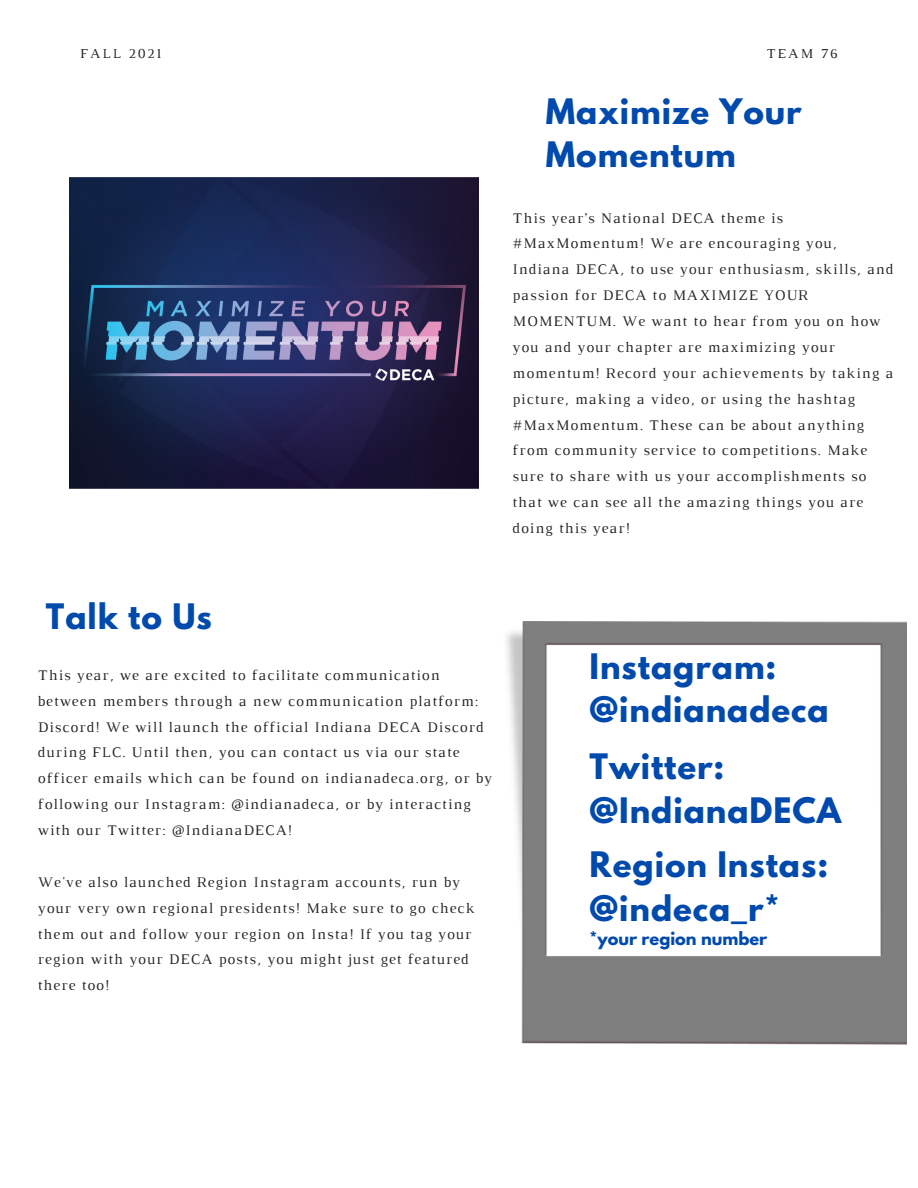
<style>
.page{position:relative;width:918px;height:1188px;background:#fff}
.page>*{position:absolute;margin:0;border:0;box-sizing:border-box;transform-origin:0 0}
.t1{font:700 31.2px/43.3px "League Spartan";letter-spacing:.03em;color:#004aad}
.t2{font:700 16.2px "League Spartan";color:#004aad}
.t3{font:15px/25.8px "Luthier";letter-spacing:.07em;color:#222}
.t4{font:13.95px "Luthier";letter-spacing:.14em;color:#222}
</style>
<div class="page">
<img style="left:506px;top:621px;width:400px;height:423px">
<img style="left:69px;top:178px;width:410px;height:310px">
<p class="t4" style="left:80px;top:49px;width:82px">FALL 2021</p>
<p class="t4" style="left:766px;top:49px;width:73px">TEAM 76</p>
<p class="t1" style="left:546px;top:94px;width:257px">Maximize Your<br>Momentum</p>
<p class="t3" style="left:513px;top:206px;width:382px">This year’s National DECA theme is #MaxMomentum! We are encouraging you, Indiana DECA, to use your enthusiasm, skills, and passion for DECA to MAXIMIZE YOUR MOMENTUM. We want to hear from you on how you and your chapter are maximizing your momentum! Record your achievements by taking a picture, making a video, or using the hashtag #MaxMomentum. These can be about anything from community service to competitions. Make sure to share with us your accomplishments so that we can see all the amazing things you are doing this year!</p>
<p class="t1" style="left:46px;top:599px;width:167px">Talk to Us</p>
<p class="t3" style="left:38px;top:663px;width:456px">This year, we are excited to facilitate communication between members through a new communication platform:<br>Discord! We will launch the official Indiana DECA Discord during FLC. Until then, you can contact us via our state officer emails which can be found on indianadeca.org, or by following our Instagram: @indianadeca, or by interacting with our Twitter: @IndianaDECA!</p>
<p class="t3" style="left:38px;top:870px;width:438px">We've also launched Region Instagram accounts, run by your very own regional presidents! Make sure to go check them out and follow your region on Insta! If you tag your region with your DECA posts, you might just get featured there too!</p>
<p class="t1" style="left:590px;top:648px;width:188px">Instagram:</p>
<p class="t1" style="left:590px;top:692px;width:241px">@indianadeca</p>
<p class="t1" style="left:590px;top:749px;width:136px">Twitter:</p>
<p class="t1" style="left:590px;top:792px;width:253px">@IndianaDECA</p>
<p class="t1" style="left:590px;top:847px;width:240px">Region Instas:</p>
<p class="t1" style="left:590px;top:890px;width:192px">@indeca_r*</p>
<p class="t2" style="left:590px;top:930px;width:179px">*your region number</p>
</div>
